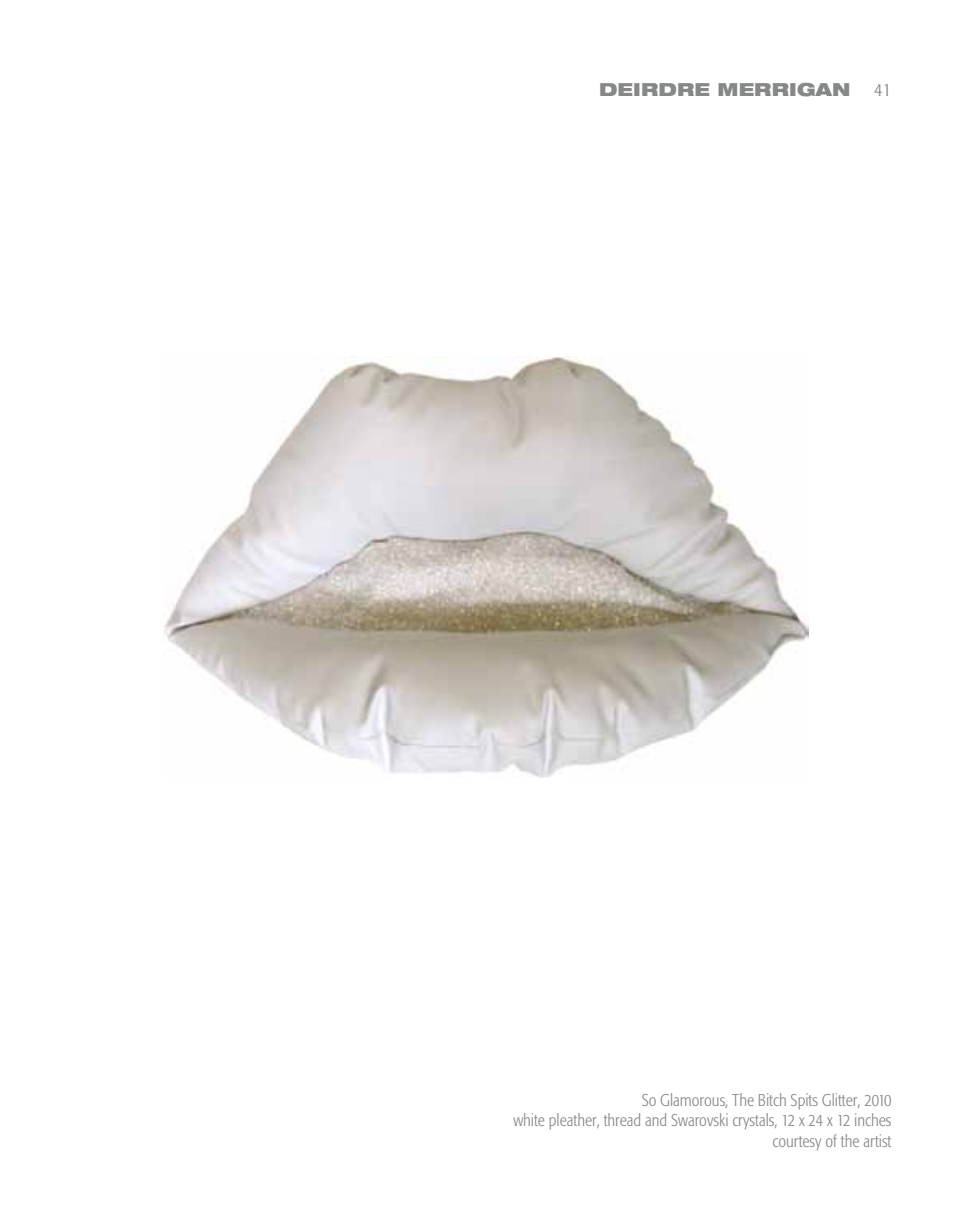
<style>
.page{position:relative;width:972px;height:1215px;background:#fff}
.page>*{position:absolute;margin:0;border:0;box-sizing:border-box;transform-origin:0 0}
.t1{font:900 expanded 18px "Helvetica Neue";letter-spacing:.01em;color:#868787}
.t2{font:300 condensed 18px "Formata";color:#7c7c7d}
.t3{font:300 condensed 16.88px/20.2px "Formata";color:#868787;text-align:right}
</style>
<div class="page">
<img style="left:163px;top:357px;width:646px;height:420px">
<p class="t1" style="left:599px;top:78px;width:15px">DEI</p>
<p class="t1" style="left:641px;top:78px;width:193px">RDRE MERRIGAN</p>
<p class="t2" style="left:875px;top:79px;width:18px">41</p>
<p class="t3" style="left:513px;top:1090px;width:380px">So Glamorous, The Bitch Spits Glitter, 2010<br>white pleather, thread and Swarovski crystals, 12 x 24 x 12 inches courtesy of the artist</p>
</div>
